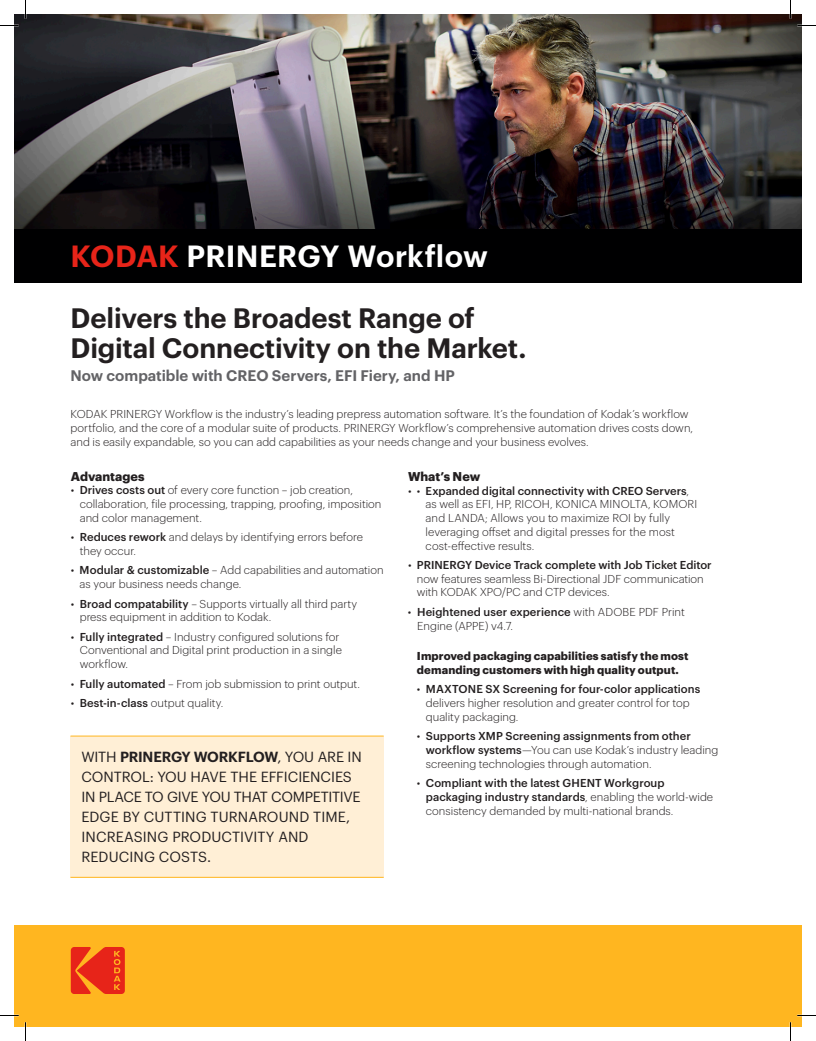
<style>
.page{position:relative;width:816px;height:1041px;background:#fff}
.page>*{position:absolute;margin:0;border:0;box-sizing:border-box;transform-origin:0 0}
.t1{font:600 30px "Graphik";letter-spacing:.005em;color:#fff}
.BodyCopy{font:600 27.5px/30px "Graphik";letter-spacing:-.005em;color:#231f20}
.Subheading{font:600 15px "Graphik";color:#636366}
.BodyCopy-2{font:14.38px/20px "Graphik";letter-spacing:-.005em;color:#231f20}
.Subheading-2{font:700 12.5px "Graphik";color:#231f20}
.BodyCopy-3{font:300 11.25px/13.8px "Graphik";color:#231f20}
.Subheading-3{font:700 11.25px/13.8px "Graphik";letter-spacing:.005em;color:#231f20}
.s1{color:#e72419}
.s2{font-weight:500}
.s3{font-weight:600}
</style>
<div class="page">
<div style="left:71px;top:736px;width:313px;height:141px;background:#ffefd6"></div>
<hr style="left:70px;top:736px;width:314px;height:1px;background:#ffb620">
<hr style="left:71px;top:877px;width:313px;height:1px;background:#ffb620">
<img style="left:14px;top:14px;width:788px;height:215px">
<div style="left:14px;top:229px;width:788px;height:54px;background:#000001"></div>
<div style="left:14px;top:925px;width:788px;height:102px;background:#ffb620"></div>
<svg style="left:71px;top:947px;width:54px;height:47px;background:#eb3e1a"></svg>
<svg style="left:0;top:25px;width:19px;height:1px"></svg>
<svg style="left:797px;top:25px;width:19px;height:1px"></svg>
<svg style="left:0;top:1015px;width:19px;height:1px"></svg>
<svg style="left:797px;top:1015px;width:19px;height:1px"></svg>
<svg style="left:25px;top:0;width:1px;height:19px"></svg>
<svg style="left:25px;top:1022px;width:1px;height:19px"></svg>
<svg style="left:790px;top:0;width:1px;height:19px"></svg>
<svg style="left:790px;top:1022px;width:1px;height:19px"></svg>
<p class="t1" style="left:71px;top:233px;width:419px"><span class="s1">KODAK</span> PRINERGY Workflow</p>
<p class="BodyCopy" style="left:71px;top:301px;width:457px">Delivers the Broadest Range of<br>Digital Connectivity on the Market.</p>
<p class="Subheading" style="left:71px;top:364px;width:386px">Now compatible with CREO Servers, EFI Fiery, and HP</p>
<p class="BodyCopy-3" style="left:71px;top:406px;width:624px">KODAK PRINERGY Workflow is the industry’s leading prepress automation software. It’s the foundation of Kodak’s workflow portfolio, and the core of a modular suite of products. PRINERGY Workflow’s comprehensive automation drives costs down, and is easily expandable, so you can add capabilities as your needs change and your business evolves.</p>
<p class="Subheading-2" style="left:71px;top:467px;width:75px">Advantages</p>
<p class="BodyCopy-3" style="left:80px;top:483px;width:303px;text-indent:-9px">• <span class="s2">Drives costs out</span> of every core function – job creation, collaboration, file processing, trapping, proofing, imposition and color management.</p>
<p class="BodyCopy-3" style="left:80px;top:530px;width:285px;text-indent:-9px">• <span class="s2">Reduces rework</span> and delays by identifying errors before they occur.</p>
<p class="BodyCopy-3" style="left:80px;top:563px;width:306px;text-indent:-9px">• <span class="s2">Modular &amp; customizable</span> – Add capabilities and automation as your business needs change.</p>
<p class="BodyCopy-3" style="left:80px;top:596px;width:279px;text-indent:-9px">• <span class="s2">Broad compatability</span> – Supports virtually all third party press equipment in addition to Kodak.</p>
<p class="BodyCopy-3" style="left:80px;top:629px;width:264px;text-indent:-9px">• <span class="s2">Fully integrated</span> – Industry configured solutions for<br>Conventional and Digital print production in a single workflow.</p>
<p class="BodyCopy-3" style="left:71px;top:676px;width:291px">• <span class="s2">Fully automated</span> – From job submission to print output.</p>
<p class="BodyCopy-3" style="left:71px;top:695px;width:154px">• <span class="s2">Best-in-class</span> output quality.</p>
<p class="BodyCopy-2" style="left:81px;top:746px;width:282px">WITH <span class="s3">PRINERGY WORKFLOW</span>, YOU ARE IN<br>CONTROL: YOU HAVE THE EFFICIENCIES<br>IN PLACE TO GIVE YOU THAT COMPETITIVE<br>EDGE BY CUTTING TURNAROUND TIME,<br>INCREASING PRODUCTIVITY AND<br>REDUCING COSTS.</p>
<p class="Subheading-2" style="left:408px;top:467px;width:74px">What’s New</p>
<p class="BodyCopy-3" style="left:426px;top:483px;width:273px;text-indent:-18px">• • <span class="s2">Expanded digital connectivity with CREO Servers</span>, as well as EFI, HP, RICOH, KONICA MINOLTA, KOMORI and LANDA; Allows you to maximize ROI by fully leveraging offset and digital presses for the most cost-effective results.</p>
<p class="BodyCopy-3" style="left:417px;top:557px;width:296px;text-indent:-9px">• <span class="s2">PRINERGY Device Track complete with Job Ticket Editor </span>now features seamless Bi-Directional JDF communication with KODAK XPO/PC and CTP devices.</p>
<p class="BodyCopy-3" style="left:417px;top:604px;width:269px;text-indent:-9px">• <span class="s2">Heightened user experience</span> with ADOBE PDF Print<br>Engine (APPE) v4.7.</p>
<p class="Subheading-3" style="left:417px;top:648px;width:273px">Improved packaging capabilities satisfy the most demanding customers with high quality output.</p>
<p class="BodyCopy-3" style="left:426px;top:681px;width:276px;text-indent:-9px">• <span class="s2">MAXTONE SX Screening for four-color applications </span>delivers higher resolution and greater control for top quality packaging.</p>
<p class="BodyCopy-3" style="left:426px;top:728px;width:294px;text-indent:-9px">• <span class="s2">Supports XMP Screening assignments from other workflow systems</span>—You can use Kodak’s industry leading screening technologies through automation.</p>
<p class="BodyCopy-3" style="left:426px;top:775px;width:289px;text-indent:-9px">• <span class="s2">Compliant with the latest GHENT Workgroup packaging industry standards</span>, enabling the world-wide consistency demanded by multi-national brands.</p>
</div>
